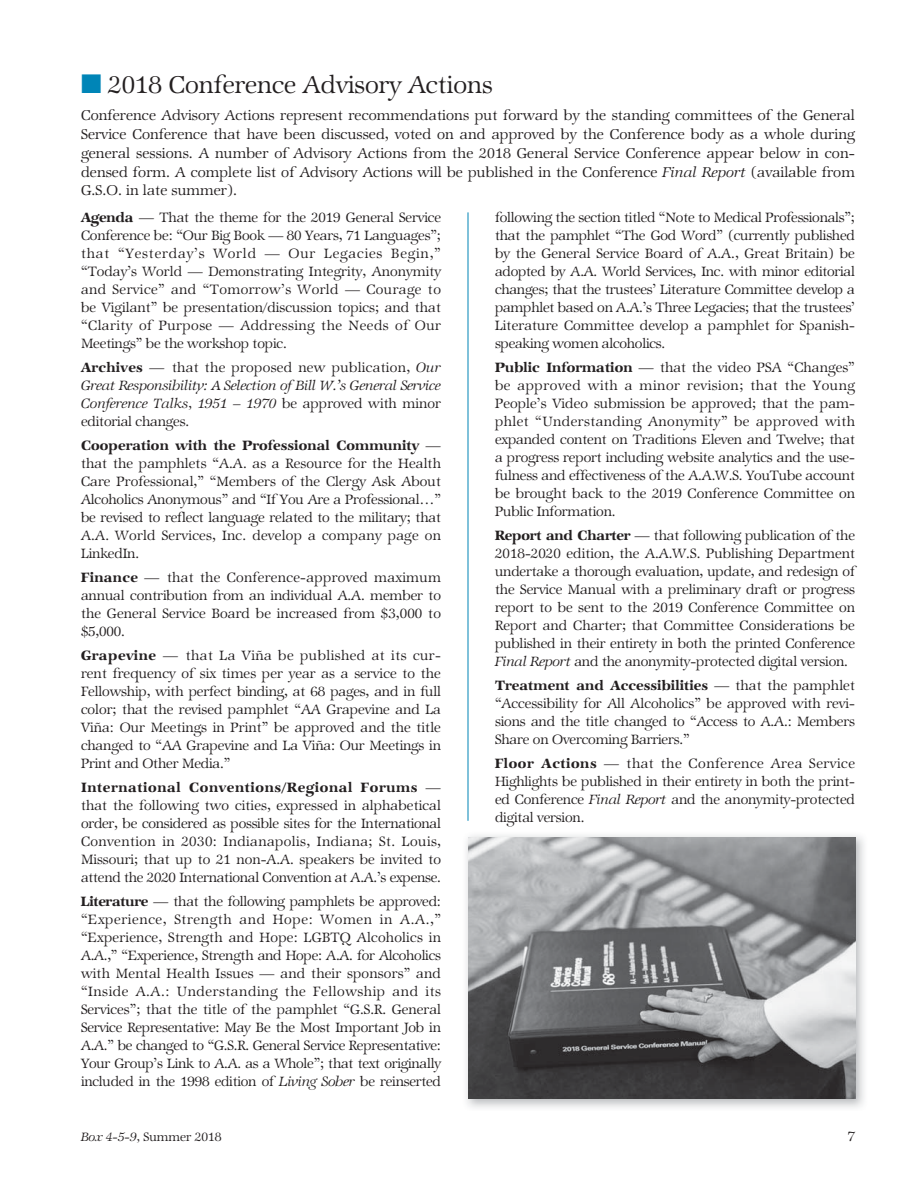
<style>
.page{position:relative;width:918px;height:1188px;background:#fff}
.page>*{position:absolute;margin:0;border:0;box-sizing:border-box;transform-origin:0 0}
.t1{font:27px "Zapf Internatl IT Cby BT Light";color:#231f20}
.t2{font:15.75px/18.8px "Zapf Internatl IT Cby BT Light";letter-spacing:.005em;color:#231f20;text-align:justify}
.t3{font:15px/18px "Zapf Internatl IT Cby BT Light";letter-spacing:-.01em;color:#231f20;text-align:justify}
.t4{font:15px/18px "Zapf Internatl IT Cby BT Light Ital";letter-spacing:-.01em;color:#231f20}
.t5{font:15px "Zapf Internatl IT Cby BT Demi";letter-spacing:.01em;color:#231f20}
.t6{font:15px "Zapf Internatl IT Cby BT Light";letter-spacing:.02em;color:#231f20}
.t7{font:15px "Zapf Internatl IT Cby BT Demi";letter-spacing:.045em;color:#231f20}
.t8{font:13.5px "Zapf Internatl IT Cby BT Light";color:#231f20}
.s1{color:#0085b7}
.s2{font-family:"Zapf Internatl IT Cby BT Light Ital"}
.s3{font-family:"Zapf Internatl IT Cby BT Demi"}
.s4{font-family:"Zapf Internatl IT Cby BT Light"}
</style>
<div class="page">
<hr style="left:468px;top:212px;width:1px;height:609px;background:#0085b7">
<img style="left:468px;top:837px;width:388px;height:262px">
<h1 class="t1" style="left:81px;top:73px;width:413px"><span class="s1">■</span> 2018 Conference Advisory Actions</h1>
<p class="t2" style="left:81px;top:107px;width:776px">Conference Advisory Actions represent recommendations put forward by the standing committees of the General Service Conference that have been discussed, voted on and approved by the Conference body as a whole during general sessions. A number of Advisory Actions from the 2018 General Service Conference appear below in con&shy;densed form. A complete list of Advisory Actions will be published in the Conference <span class="s2">Final Report</span> (available from G.S.O. in late summer).</p>
<p class="t3" style="left:81px;top:210px;width:362px"><span class="s3">Agenda</span> <span class="s2">—</span> That the theme for the 2019 General Service Conference be: “Our Big Book — 80 Years, 71 Languages”; that “Yesterday’s World — Our Legacies Begin,” “Today’s World — Demonstrating Integrity, Anonymity and Service” and “Tomorrow’s World — Courage to be Vigilant” be presentation/discussion topics; and that “Clarity of Purpose — Addressing the Needs of Our Meetings” be the workshop topic.</p>
<p class="t6" style="left:81px;top:361px;width:362px"><span class="s3">Archives</span> <span class="s2">—</span> that the proposed new publication, <span class="s2">Our</span></p>
<p class="t4" style="left:81px;top:378px;width:362px">Great Responsibility: A Selection of Bill W.’s General Service<br>Conference Talks, 1951 – 1970 <span class="s4">be approved with minor</span></p>
<p class="t3" style="left:81px;top:414px;width:110px">editorial changes.</p>
<p class="t5" style="left:81px;top:439px;width:361px">Cooperation with the Professional Community <span class="s2">—</span></p>
<p class="t3" style="left:81px;top:456px;width:362px">that the pamphlets “A.A. as a Resource for the Health Care Professional,” “Members of the Clergy Ask About Alcoholics Anonymous” and “If You Are a Professional…” be revised to reflect language related to the military; that A.A. World Services, Inc. develop a company page on LinkedIn.</p>
<p class="t3" style="left:81px;top:570px;width:361px"><span class="s3">Finance</span> <span class="s2">—</span> that the Conference-approved maximum annual contribution from an individual A.A. member to the General Service Board be increased from $3,000 to $5,000.</p>
<p class="t3" style="left:81px;top:648px;width:362px"><span class="s3">Grapevine</span> <span class="s2">—</span> that La Viña be published at its cur&shy;rent frequency of six times per year as a service to the Fellowship, with perfect binding, at 68 pages, and in full color; that the revised pamphlet “AA Grapevine and La Viña: Our Meetings in Print” be approved and the title changed to “AA Grapevine and La Viña: Our Meetings in Print and Other Media.”</p>
<p class="t7" style="left:81px;top:781px;width:361px">International Conventions/Regional Forums <span class="s2">—</span></p>
<p class="t3" style="left:81px;top:798px;width:362px">that the following two cities, expressed in alphabetical order, be considered as possible sites for the International Convention in 2030: Indianapolis, Indiana; St. Louis, Missouri; that up to 21 non-A.A. speakers be invited to attend the 2020 International Convention at A.A.’s expense.</p>
<p class="t3" style="left:81px;top:894px;width:362px"><span class="s3">Literature</span> <span class="s2">—</span> that the following pamphlets be approved: “Experience, Strength and Hope: Women in A.A.,” “Experience, Strength and Hope: LGBTQ Alcoholics in A.A.,” “Experience, Strength and Hope: A.A. for Alcoholics with Mental Health Issues — and their sponsors” and “Inside A.A.: Understanding the Fellowship and its Services”; that the title of the pamphlet “G.S.R. General Service Representative: May Be the Most Important Job in A.A.” be changed to “G.S.R. General Service Representative:<br>Your Group’s Link to A.A. as a Whole”; that text originally included in the 1998 edition of <span class="s2">Living Sober</span> be reinserted</p>
<p class="t3" style="left:495px;top:210px;width:362px">following the section titled “Note to Medical Professionals”; that the pamphlet “The God Word” (currently published by the General Service Board of A.A., Great Britain) be adopted by A.A. World Services, Inc. with minor editorial changes; that the trustees’ Literature Committee develop a pamphlet based on A.A.’s Three Legacies; that the trustees’ Literature Committee develop a pamphlet for Spanish&shy;speaking women alcoholics.</p>
<p class="t3" style="left:495px;top:360px;width:362px"><span class="s3">Public Information</span> <span class="s2">—</span> that the video PSA “Changes” be approved with a minor revision; that the Young People’s Video submission be approved; that the pam&shy;phlet “Understanding Anonymity” be approved with expanded content on Traditions Eleven and Twelve; that a progress report including website analytics and the use&shy;fulness and effectiveness of the A.A.W.S. YouTube account be brought back to the 2019 Conference Committee on Public Information.</p>
<p class="t3" style="left:495px;top:528px;width:362px"><span class="s3">Report and Charter</span> <span class="s2">—</span> that following publication of the 2018-2020 edition, the A.A.W.S. Publishing Department undertake a thorough evaluation, update, and redesign of the Service Manual with a preliminary draft or progress report to be sent to the 2019 Conference Committee on Report and Charter; that Committee Considerations be published in their entirety in both the printed Conference <span class="s2">Final Report</span> and the anonymity-protected digital version.</p>
<p class="t5" style="left:495px;top:679px;width:362px">Treatment and Accessibilities <span class="s2">—</span> <span class="s4">that the pamphlet</span></p>
<p class="t3" style="left:495px;top:696px;width:362px">“Accessibility for All Alcoholics” be approved with revi&shy;sions and the title changed to “Access to A.A.: Members Share on Overcoming Barriers.”</p>
<p class="t3" style="left:495px;top:756px;width:362px"><span class="s3">Floor Actions</span> <span class="s2">—</span> that the Conference Area Service Highlights be published in their entirety in both the print&shy;ed Conference <span class="s2">Final Report</span> and the anonymity-protected digital version.</p>
<p class="t8" style="left:81px;top:1131px;width:142px"><span class="s2">Box 4-5-9,</span> Summer 2018</p>
<p class="t3" style="left:848px;top:1129px;width:9px">7</p>
</div>
